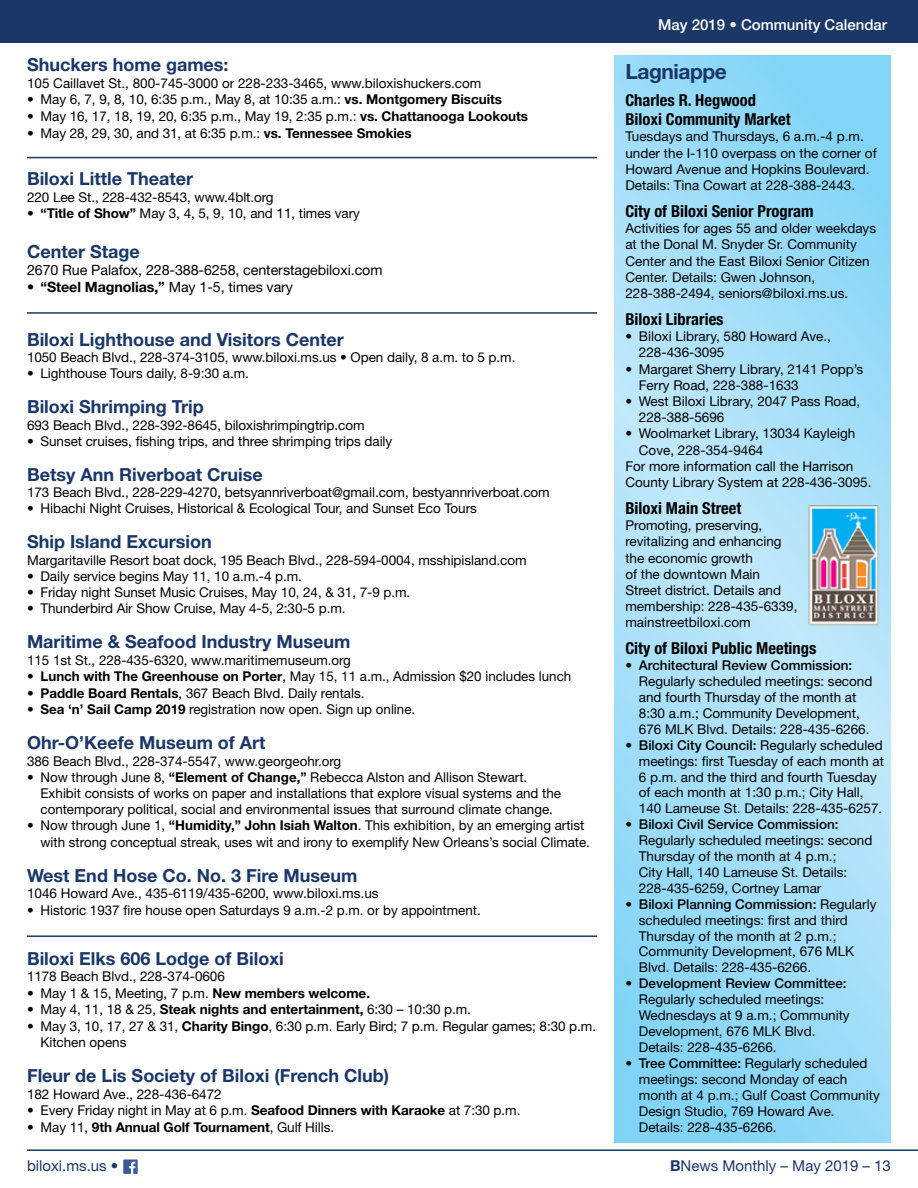
<style>
.page{position:relative;width:918px;height:1188px;background:#fff}
.page>*{position:absolute;margin:0;border:0;box-sizing:border-box;transform-origin:0 0}
.t1{font:700 21px "Helvetica Neue";letter-spacing:-.02em;color:#1a3768}
.t2{font:700 18px "Helvetica Neue";color:#1a3768}
.t3{font:700 condensed 16.5px/19.5px "Helvetica Neue";color:#000}
.t4{font:15px "Helvetica Neue";color:#1a3768}
.t5{font:500 15px "Helvetica Neue";color:#fff}
.t6{font:14.25px "Helvetica Neue";letter-spacing:-.005em;color:#000}
.t7{font:700 14.25px "Helvetica Neue";letter-spacing:-.005em;color:#000}
.t8{font:13.5px/16.2px "Helvetica Neue";color:#000}
.t9{font:500 13.5px "Helvetica Neue";color:#000}
.t10{font:700 13.5px "Helvetica Neue";letter-spacing:-.005em;color:#000}
.s1{font-weight:700}
.s2{font-weight:400}
.s3{font-weight:500}
</style>
<div class="page">
<hr style="left:27px;top:1149px;width:891px;height:2px;background:#1a3768">
<div style="left:123px;top:1160px;width:15px;height:14px;background:#3c5a99"></div>
<svg style="left:129px;top:1162px;width:6px;height:12px"></svg>
<div style="left:0;top:0;width:918px;height:42px;background:#1a3768"></div>
<svg style="left:615px;top:56px;width:275px;height:1087px;background:#a2def9"></svg>
<img style="left:801px;top:501px;width:88px;height:125px">
<hr style="left:27px;top:312px;width:570px;height:2px;background:#1a3768">
<hr style="left:27px;top:157px;width:570px;height:1px;background:#1a3768">
<hr style="left:27px;top:935px;width:570px;height:2px;background:#1a3768">
<h2 class="t2" style="left:27px;top:54px;width:203px">Shuckers home games:</h2>
<p class="t8" style="left:27px;top:75px;width:456px">105 Caillavet St., 800-745-3000 or 228-233-3465, www.biloxishuckers.com</p>
<p class="t8" style="left:27px;top:91px;width:477px">• May 6, 7, 9, 8, 10, 6:35 p.m., May 8, at 10:35 a.m.: <span class="s1">vs. Montgomery Biscuits</span></p>
<p class="t8" style="left:27px;top:108px;width:503px">• May 16, 17, 18, 19, 20, 6:35 p.m., May 19, 2:35 p.m.: <span class="s1">vs. Chattanooga Lookouts</span></p>
<p class="t8" style="left:27px;top:125px;width:386px">• May 28, 29, 30, and 31, at 6:35 p.m.: <span class="s1">vs. Tennessee Smokies</span></p>
<h2 class="t2" style="left:27px;top:168px;width:168px">Biloxi Little Theater</h2>
<p class="t8" style="left:27px;top:189px;width:248px">220 Lee St., 228-432-8543, www.4blt.org</p>
<p class="t8" style="left:27px;top:205px;width:335px"><span class="s1">• “Title of Show”</span> May 3, 4, 5, 9, 10, and 11, times vary</p>
<h2 class="t2" style="left:27px;top:240px;width:114px">Center Stage</h2>
<p class="t6" style="left:27px;top:262px;width:357px">2670 Rue Palafox, 228-388-6258, centerstagebiloxi.com</p>
<p class="t7" style="left:27px;top:278px;width:268px">• “Steel Magnolias,” <span class="s2">May 1-5, times vary</span></p>
<h2 class="t2" style="left:27px;top:328px;width:318px">Biloxi Lighthouse and Visitors Center</h2>
<p class="t8" style="left:27px;top:349px;width:490px">1050 Beach Blvd., 228-374-3105, www.biloxi.ms.us • Open daily, 8 a.m. to 5 p.m.</p>
<p class="t8" style="left:27px;top:365px;width:223px">• Lighthouse Tours daily, 8-9:30 a.m.</p>
<h2 class="t2" style="left:27px;top:396px;width:178px">Biloxi Shrimping Trip</h2>
<p class="t8" style="left:27px;top:417px;width:339px">693 Beach Blvd., 228-392-8645, biloxishrimpingtrip.com</p>
<p class="t8" style="left:27px;top:433px;width:367px">• Sunset cruises, fishing trips, and three shrimping trips daily</p>
<h2 class="t2" style="left:27px;top:463px;width:237px">Betsy Ann Riverboat Cruise</h2>
<p class="t8" style="left:27px;top:484px;width:524px">173 Beach Blvd., 228-229-4270, betsyannriverboat@gmail.com, bestyannriverboat.com</p>
<p class="t8" style="left:27px;top:500px;width:451px">• Hibachi Night Cruises, Historical &amp; Ecological Tour, and Sunset Eco Tours</p>
<h2 class="t2" style="left:27px;top:531px;width:186px">Ship Island Excursion</h2>
<p class="t8" style="left:27px;top:552px;width:501px">Margaritaville Resort boat dock, 195 Beach Blvd., 228-594-0004, msshipisland.com</p>
<p class="t8" style="left:27px;top:568px;width:277px">• Daily service begins May 11, 10 a.m.-4 p.m.</p>
<p class="t8" style="left:27px;top:584px;width:385px">• Friday night Sunset Music Cruises, May 10, 24, &amp; 31, 7-9 p.m.</p>
<p class="t8" style="left:27px;top:600px;width:320px">• Thunderbird Air Show Cruise, May 4-5, 2:30-5 p.m.</p>
<h2 class="t2" style="left:27px;top:631px;width:325px">Maritime &amp; Seafood Industry Museum</h2>
<p class="t8" style="left:27px;top:652px;width:325px">115 1st St., 228-435-6320, www.maritimemuseum.org</p>
<p class="t8" style="left:27px;top:668px;width:546px"><span class="s1">• Lunch with The Greenhouse on Porter</span>, May 15, 11 a.m., Admission $20 includes lunch</p>
<p class="t8" style="left:27px;top:685px;width:339px"><span class="s1">• Paddle Board Rentals</span>, 367 Beach Blvd. Daily rentals.</p>
<p class="t8" style="left:27px;top:701px;width:390px"><span class="s1">• Sea ‘n’ Sail Camp 2019</span> registration now open. Sign up online.</p>
<h2 class="t2" style="left:27px;top:732px;width:240px">Ohr-O’Keefe Museum of Art</h2>
<p class="t8" style="left:27px;top:753px;width:316px">386 Beach Blvd., 228-374-5547, www.georgeohr.org</p>
<p class="t8" style="left:40px;top:769px;width:522px;text-indent:-13px">• Now through June 8, <span class="s1">“Element of Change,”</span> Rebecca Alston and Allison Stewart.<br>Exhibit consists of works on paper and installations that explore visual systems and the contemporary political, social and environmental issues that surround climate change.</p>
<p class="t8" style="left:40px;top:817px;width:551px;text-indent:-13px">• Now through June 1, <span class="s1">“Humidity,” John Isiah Walton</span>. This exhibition, by an emerging artist with strong conceptual streak, uses wit and irony to exemplify New Orleans’s social Climate.</p>
<h2 class="t2" style="left:27px;top:864px;width:332px">West End Hose Co. No. 3 Fire Museum</h2>
<p class="t8" style="left:27px;top:885px;width:353px">1046 Howard Ave., 435-6119/435-6200, www.biloxi.ms.us</p>
<p class="t8" style="left:27px;top:902px;width:455px">• Historic 1937 fire house open Saturdays 9 a.m.-2 p.m. or by appointment.</p>
<h2 class="t2" style="left:27px;top:947px;width:258px">Biloxi Elks 606 Lodge of Biloxi</h2>
<p class="t8" style="left:27px;top:968px;width:199px">1178 Beach Blvd., 228-374-0606</p>
<p class="t8" style="left:27px;top:985px;width:345px">• May 1 &amp; 15, Meeting, 7 p.m. <span class="s1">New members welcome.</span></p>
<p class="t8" style="left:27px;top:1001px;width:446px">• May 4, 11, 18 &amp; 25, <span class="s1">Steak nights and entertainment,</span> 6:30 – 10:30 p.m.</p>
<p class="t8" style="left:40px;top:1018px;width:557px;text-indent:-14px">• May 3, 10, 17, 27 &amp; 31, <span class="s1">Charity Bingo</span>, 6:30 p.m. Early Bird; 7 p.m. Regular games; 8:30 p.m.<br>Kitchen opens</p>
<h2 class="t2" style="left:27px;top:1065px;width:364px">Fleur de Lis Society of Biloxi (French Club)</h2>
<p class="t8" style="left:27px;top:1086px;width:196px">182 Howard Ave., 228-436-6472</p>
<p class="t8" style="left:27px;top:1102px;width:495px">• Every Friday night in May at 6 p.m. <span class="s1">Seafood Dinners with Karaoke</span> at 7:30 p.m.</p>
<p class="t10" style="left:27px;top:1119px;width:309px"><span class="s2">• May 11,</span> 9th Annual Golf Tournament<span class="s2">, Gulf Hills.</span></p>
<p class="t5" style="left:658px;top:15px;width:230px">May 2019 • Community Calendar</p>
<h1 class="t1" style="left:625px;top:59px;width:103px">Lagniappe</h1>
<p class="t3" style="left:625px;top:90px;width:167px">Charles R. Hegwood<br>Biloxi Community Market</p>
<p class="t8" style="left:625px;top:128px;width:253px">Tuesdays and Thursdays, 6 a.m.-4 p.m. under the I-110 overpass on the corner of Howard Avenue and Hopkins Boulevard.<br>Details: Tina Cowart at 228-388-2443.</p>
<p class="t3" style="left:625px;top:201px;width:190px">City of Biloxi Senior Program</p>
<p class="t8" style="left:625px;top:220px;width:252px">Activities for ages 55 and older weekdays at the Donal M. Snyder Sr. Community Center and the East Biloxi Senior Citizen Center. Details: Gwen Johnson, 228-388-2494, seniors@biloxi.ms.us.</p>
<p class="t3" style="left:625px;top:309px;width:100px">Biloxi Libraries</p>
<p class="t8" style="left:639px;top:328px;width:194px;text-indent:-14px">• Biloxi Library, 580 Howard Ave.,<br>228-436-3095</p>
<p class="t8" style="left:639px;top:360px;width:226px;text-indent:-14px">• Margaret Sherry Library, 2141 Popp’s<br>Ferry Road, 228-388-1633</p>
<p class="t8" style="left:639px;top:393px;width:223px;text-indent:-14px">• West Biloxi Library, 2047 Pass Road,<br>228-388-5696</p>
<p class="t8" style="left:625px;top:425px;width:232px">• Woolmarket Library, 13034 Kayleigh</p>
<p class="t8" style="left:639px;top:441px;width:126px">Cove, 228-354-9464</p>
<p class="t8" style="left:625px;top:458px;width:230px">For more information call the Harrison</p>
<p class="t8" style="left:625px;top:474px;width:248px">County Library System at 228-436-3095.</p>
<p class="t3" style="left:625px;top:498px;width:117px">Biloxi Main Street</p>
<p class="t8" style="left:625px;top:517px;width:174px">Promoting, preserving, revitalizing and enhancing the economic growth<br>of the downtown Main<br>Street district. Details and membership: 228-435-6339, mainstreetbiloxi.com</p>
<p class="t3" style="left:625px;top:638px;width:193px">City of Biloxi Public Meetings</p>
<p class="t9" style="left:625px;top:657px;width:228px">• Architectural Review Commission:</p>
<p class="t8" style="left:639px;top:673px;width:235px">Regularly scheduled meetings: second and fourth Thursday of the month at 8:30 a.m.; Community Development, 676 MLK Blvd. Details: 228-435-6266.</p>
<p class="t8" style="left:639px;top:737px;width:247px;text-indent:-14px"><span class="s3">• Biloxi City Council:</span> Regularly scheduled meetings: first Tuesday of each month at 6 p.m. and the third and fourth Tuesday of each month at 1:30 p.m.; City Hall, 140 Lameuse St. Details: 228-435-6257.</p>
<p class="t9" style="left:625px;top:816px;width:215px">• Biloxi Civil Service Commission:</p>
<p class="t8" style="left:639px;top:832px;width:235px">Regularly scheduled meetings: second Thursday of the month at 4 p.m.;<br>City Hall, 140 Lameuse St. Details:<br>228-435-6259, Cortney Lamar</p>
<p class="t8" style="left:639px;top:896px;width:239px;text-indent:-14px"><span class="s3">• Biloxi Planning Commission:</span> Regularly scheduled meetings: first and third Thursday of the month at 2 p.m.; Community Development, 676 MLK Blvd. Details: 228-435-6266.</p>
<p class="t9" style="left:625px;top:975px;width:223px">• Development Review Committee:</p>
<p class="t8" style="left:639px;top:991px;width:212px">Regularly scheduled meetings:<br>Wednesdays at 9 a.m.; Community<br>Development, 676 MLK Blvd.<br>Details: 228-435-6266.</p>
<p class="t8" style="left:639px;top:1055px;width:242px;text-indent:-14px"><span class="s3">• Tree Committee:</span> Regularly scheduled meetings: second Monday of each month at 4 p.m.; Gulf Coast Community<br>Design Studio, 769 Howard Ave.<br>Details: 228-435-6266.</p>
<p class="t4" style="left:27px;top:1157px;width:93px">biloxi.ms.us •</p>
<p class="t4" style="left:670px;top:1157px;width:222px"><span class="s1">B</span>News Monthly – May 2019 – 13</p>
</div>
